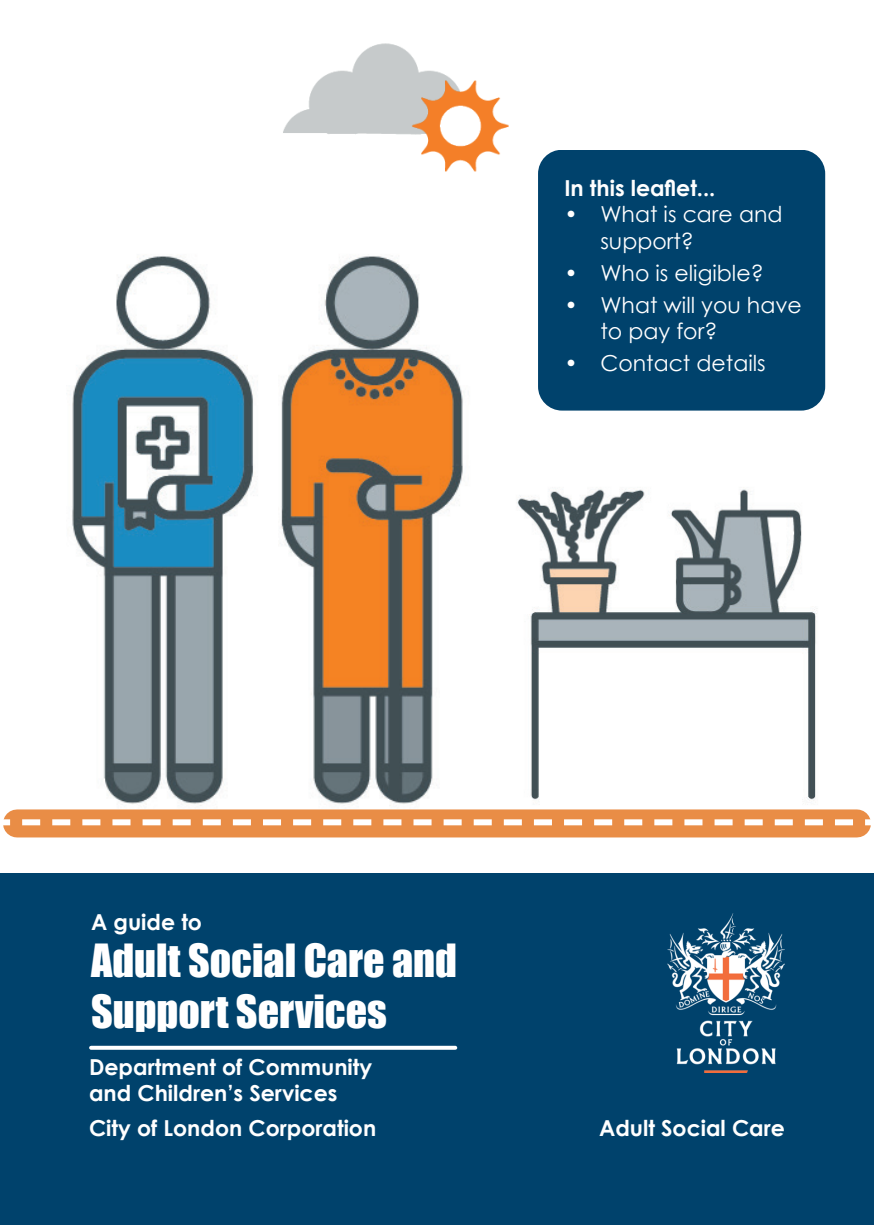
<style>
.page{position:relative;width:874px;height:1225px;background:#fff}
.page>*{position:absolute;margin:0;border:0;box-sizing:border-box;transform-origin:0 0}
.t1{font:42px/50.4px "Impact";color:#fff}
.t2{font:700 22px/26.4px "Century Gothic";color:#fff}
.t3{font:22px/26.4px "Century Gothic";color:#fff}
</style>
<div class="page">
<div style="left:0;top:873px;width:873px;height:352px;background:#00426c"></div>
<svg style="left:91px;top:1045px;width:364px;height:4px"></svg>
<img style="left:70px;top:255px;width:393px;height:551px">
<img style="left:283px;top:43px;width:226px;height:129px">
<img style="left:516px;top:489px;width:301px;height:312px">
<div style="left:17px;top:809px;width:839px;height:28px;background:#e98d46"></div>
<svg style="left:3px;top:819px;width:868px;height:6px"></svg>
<div style="left:538px;top:150px;width:286px;height:260px;background:#00426c"></div>
<img style="left:667px;top:913px;width:117px;height:159px">
<p class="t2" style="left:564px;top:173px;width:152px">In this leaflet...</p>
<p class="t3" style="left:600px;top:201px;width:183px;text-indent:-36px">• What is care and support?</p>
<p class="t3" style="left:564px;top:259px;width:201px">• Who is eligible?</p>
<p class="t3" style="left:600px;top:291px;width:203px;text-indent:-36px">• What will you have to pay for?</p>
<p class="t3" style="left:564px;top:350px;width:203px">• Contact details</p>
<p class="t2" style="left:91px;top:908px;width:112px">A guide to</p>
<h1 class="t1" style="left:91px;top:934px;width:367px">Adult Social Care and<br>Support Services</h1>
<p class="t2" style="left:89px;top:1052px;width:284px">Department of Community and Children’s Services</p>
<p class="t2" style="left:89px;top:1113px;width:288px">City of London Corporation</p>
<p class="t2" style="left:598px;top:1113px;width:187px">Adult Social Care</p>
</div>
